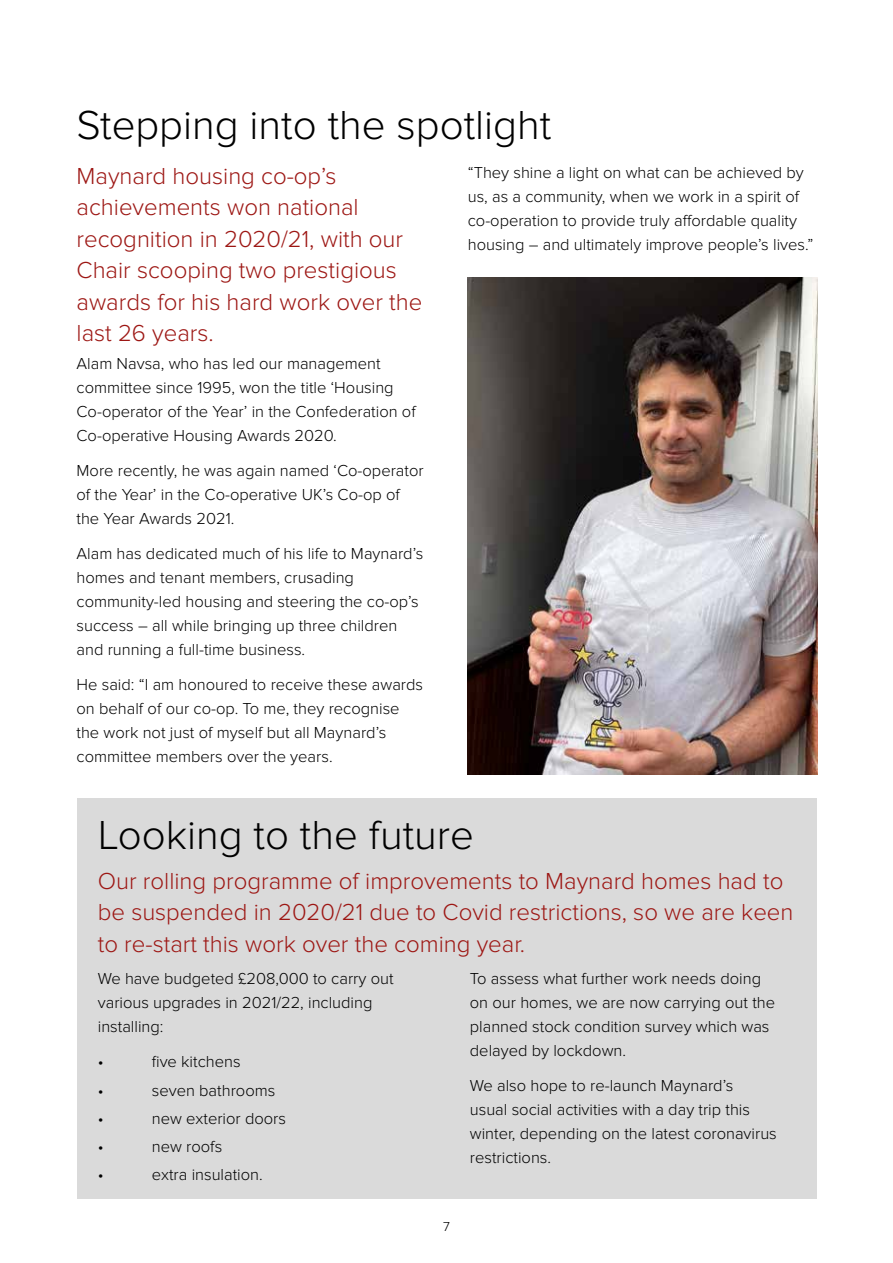
<style>
.page{position:relative;width:893px;height:1263px;background:#fff}
.page>*{position:absolute;margin:0;border:0;box-sizing:border-box;transform-origin:0 0}
.t1{font:300 42px "Proxima Nova";color:#000}
.t2{font:300 24px/31.5px "Proxima Nova";color:#9d1714}
.t3{font:300 16.5px/24px "Proxima Nova";color:#000}
.t4{font:300 13.5px "Proxima Nova";color:#000}
</style>
<div class="page">
<div style="left:77px;top:798px;width:739px;height:401px;background:#dadada"></div>
<img style="left:468px;top:277px;width:349px;height:497px">
<h1 class="t1" style="left:77px;top:101px;width:476px">Stepping into the spotlight</h1>
<h2 class="t2" style="left:77px;top:160px;width:347px">Maynard housing co-op’s achievements won national recognition in 2020/21, with our<br>Chair scooping two prestigious awards for his hard work over the last 26 years.</h2>
<p class="t3" style="left:77px;top:352px;width:341px">Alam Navsa, who has led our management committee since 1995, won the title ‘Housing Co-operator of the Year’ in the Confederation of Co-operative Housing Awards 2020.</p>
<p class="t3" style="left:77px;top:459px;width:349px">More recently, he was again named ‘Co-operator of the Year’ in the Co-operative UK’s Co-op of the Year Awards 2021.</p>
<p class="t3" style="left:77px;top:542px;width:348px">Alam has dedicated much of his life to Maynard’s homes and tenant members, crusading community-led housing and steering the co-op’s success – all while bringing up three children and running a full-time business.</p>
<p class="t3" style="left:77px;top:673px;width:348px">He said: “I am honoured to receive these awards on behalf of our co-op. To me, they recognise the work not just of myself but all Maynard’s committee members over the years.</p>
<p class="t3" style="left:468px;top:160px;width:347px">“They shine a light on what can be achieved by us, as a community, when we work in a spirit of co-operation to provide truly affordable quality housing – and ultimately improve people’s lives.”</p>
<h1 class="t1" style="left:98px;top:811px;width:378px">Looking to the future</h1>
<h2 class="t2" style="left:98px;top:865px;width:697px">Our rolling programme of improvements to Maynard homes had to be suspended in 2020/21 due to Covid restrictions, so we are keen to re-start this work over the coming year.</h2>
<p class="t3" style="left:98px;top:967px;width:297px">We have budgeted £208,000 to carry out various upgrades in 2021/22, including installing:</p>
<p class="t3" style="left:98px;top:1050px;width:7px">•</p>
<p class="t3" style="left:152px;top:1050px;width:90px">five kitchens</p>
<p class="t3" style="left:98px;top:1078px;width:7px">•</p>
<p class="t3" style="left:152px;top:1078px;width:125px">seven bathrooms</p>
<p class="t3" style="left:98px;top:1106px;width:7px">•</p>
<p class="t3" style="left:152px;top:1106px;width:136px">new exterior doors</p>
<p class="t3" style="left:98px;top:1135px;width:7px">•</p>
<p class="t3" style="left:152px;top:1135px;width:72px">new roofs</p>
<p class="t3" style="left:98px;top:1163px;width:7px">•</p>
<p class="t3" style="left:152px;top:1163px;width:112px">extra insulation.</p>
<p class="t3" style="left:470px;top:967px;width:307px">To assess what further work needs doing on our homes, we are now carrying out the planned stock condition survey which was delayed by lockdown.</p>
<p class="t3" style="left:470px;top:1074px;width:308px">We also hope to re-launch Maynard’s<br>usual social activities with a day trip this winter, depending on the latest coronavirus restrictions.</p>
<p class="t4" style="left:443px;top:1219px;width:8px">7</p>
</div>
